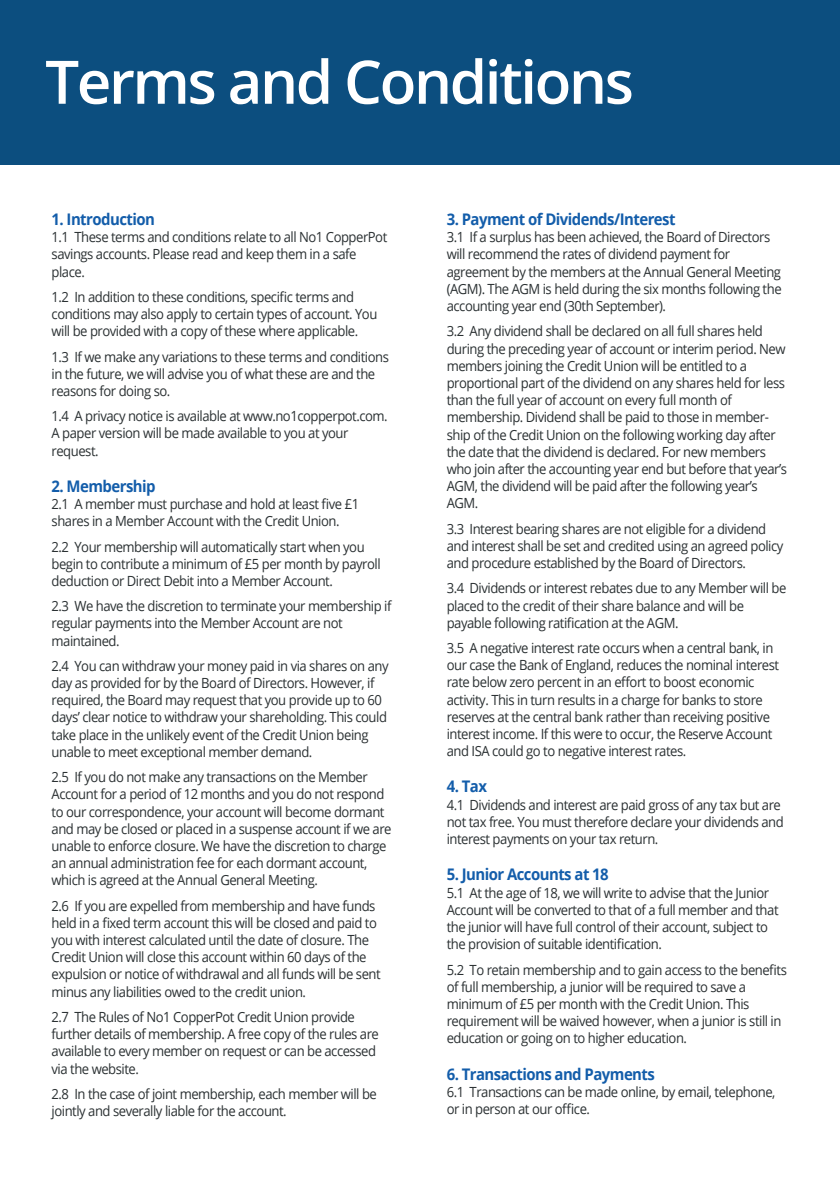
<style>
.page{position:relative;width:840px;height:1191px;background:#fff}
.page>*{position:absolute;margin:0;border:0;box-sizing:border-box;transform-origin:0 0}
.t1{font:600 60px "Open Sans";letter-spacing:-.04em;color:#fff}
.t2{font:700 16px "Open Sans";letter-spacing:-.035em;color:#135daa;scale:.93 1}
.t3{font:14px/17.2px "Open Sans";letter-spacing:-.035em;color:#2a3032;scale:.93 1}
</style>
<div class="page">
<div style="left:0;top:0;width:839px;height:165px;background:#0c4e7f"></div>
<h1 class="t1" style="left:45px;top:48px;width:590px">Terms and Conditions</h1>
<p class="t2" style="left:52px;top:213px;width:113px">1. Introduction</p>
<p class="t3" style="left:52px;top:230px;width:362px">1.1 These terms and conditions relate to all No1 CopperPot savings accounts. Please read and keep them in a safe place.</p>
<p class="t3" style="left:52px;top:288px;width:351px">1.2 In addition to these conditions, specific terms and conditions may also apply to certain types of account. You will be provided with a copy of these where applicable.</p>
<p class="t3" style="left:52px;top:349px;width:364px">1.3 If we make any variations to these terms and conditions in the future, we will advise you of what these are and the reasons for doing so.</p>
<p class="t3" style="left:52px;top:409px;width:363px">1.4 A privacy notice is available at www.no1copperpot.com.<br>A paper version will be made available to you at your request.</p>
<p class="t2" style="left:52px;top:480px;width:113px">2. Membership</p>
<p class="t3" style="left:52px;top:495px;width:332px">2.1 A member must purchase and hold at least five £1 shares in a Member Account with the Credit Union.</p>
<p class="t3" style="left:52px;top:539px;width:355px">2.2 Your membership will automatically start when you begin to contribute a minimum of £5 per month by payroll deduction or Direct Debit into a Member Account.</p>
<p class="t3" style="left:52px;top:599px;width:367px">2.3 We have the discretion to terminate your membership if regular payments into the Member Account are not maintained.</p>
<p class="t3" style="left:52px;top:658px;width:364px">2.4 You can withdraw your money paid in via shares on any day as provided for by the Board of Directors. However, if required, the Board may request that you provide up to 60 days’ clear notice to withdraw your shareholding. This could take place in the unlikely event of the Credit Union being unable to meet exceptional member demand.</p>
<p class="t3" style="left:52px;top:768px;width:367px">2.5 If you do not make any transactions on the Member Account for a period of 12 months and you do not respond to our correspondence, your account will become dormant and may be closed or placed in a suspense account if we are unable to enforce closure. We have the discretion to charge an annual administration fee for each dormant account, which is agreed at the Annual General Meeting.</p>
<p class="t3" style="left:52px;top:898px;width:355px">2.6 If you are expelled from membership and have funds held in a fixed term account this will be closed and paid to you with interest calculated until the date of closure. The Credit Union will close this account within 60 days of the expulsion or notice of withdrawal and all funds will be sent minus any liabilities owed to the credit union.</p>
<p class="t3" style="left:52px;top:1009px;width:353px">2.7 The Rules of No1 CopperPot Credit Union provide further details of membership. A free copy of the rules are available to every member on request or can be accessed via the website.</p>
<p class="t3" style="left:52px;top:1086px;width:351px">2.8 In the case of joint membership, each member will be jointly and severally liable for the account.</p>
<p class="t2" style="left:446px;top:213px;width:247px">3. Payment of Dividends/Interest</p>
<p class="t3" style="left:446px;top:230px;width:361px">3.1 If a surplus has been achieved, the Board of Directors will recommend the rates of dividend payment for agreement by the members at the Annual General Meeting (AGM). The AGM is held during the six months following the accounting year end (30th September).</p>
<p class="t3" style="left:446px;top:324px;width:367px">3.2 Any dividend shall be declared on all full shares held during the preceding year of account or interim period. New members joining the Credit Union will be entitled to a proportional part of the dividend on any shares held for less than the full year of account on every full month of membership. Dividend shall be paid to those in member&shy;ship of the Credit Union on the following working day after the date that the dividend is declared. For new members who join after the accounting year end but before that year’s AGM, the dividend will be paid after the following year’s AGM.</p>
<p class="t3" style="left:446px;top:521px;width:363px">3.3 Interest bearing shares are not eligible for a dividend and interest shall be set and credited using an agreed policy and procedure established by the Board of Directors.</p>
<p class="t3" style="left:446px;top:581px;width:366px">3.4 Dividends or interest rebates due to any Member will be placed to the credit of their share balance and will be payable following ratification at the AGM.</p>
<p class="t3" style="left:446px;top:639px;width:359px">3.5 A negative interest rate occurs when a central bank, in our case the Bank of England, reduces the nominal interest rate below zero percent in an effort to boost economic activity. This in turn results in a charge for banks to store reserves at the central bank rather than receiving positive interest income. If this were to occur, the Reserve Account and ISA could go to negative interest rates.</p>
<p class="t2" style="left:446px;top:780px;width:45px">4. Tax</p>
<p class="t3" style="left:446px;top:797px;width:364px">4.1 Dividends and interest are paid gross of any tax but are not tax free. You must therefore declare your dividends and interest payments on your tax return.</p>
<p class="t2" style="left:446px;top:868px;width:176px">5. Junior Accounts at 18</p>
<p class="t3" style="left:446px;top:883px;width:358px">5.1 At the age of 18, we will write to advise that the Junior Account will be converted to that of a full member and that the junior will have full control of their account, subject to the provision of suitable identification.</p>
<p class="t3" style="left:446px;top:960px;width:367px">5.2 To retain membership and to gain access to the benefits of full membership, a junior will be required to save a minimum of £5 per month with the Credit Union. This requirement will be waived however, when a junior is still in education or going on to higher education.</p>
<p class="t2" style="left:446px;top:1067px;width:225px">6. Transactions and Payments</p>
<p class="t3" style="left:446px;top:1084px;width:355px">6.1 Transactions can be made online, by email, telephone, or in person at our office.</p>
</div>
